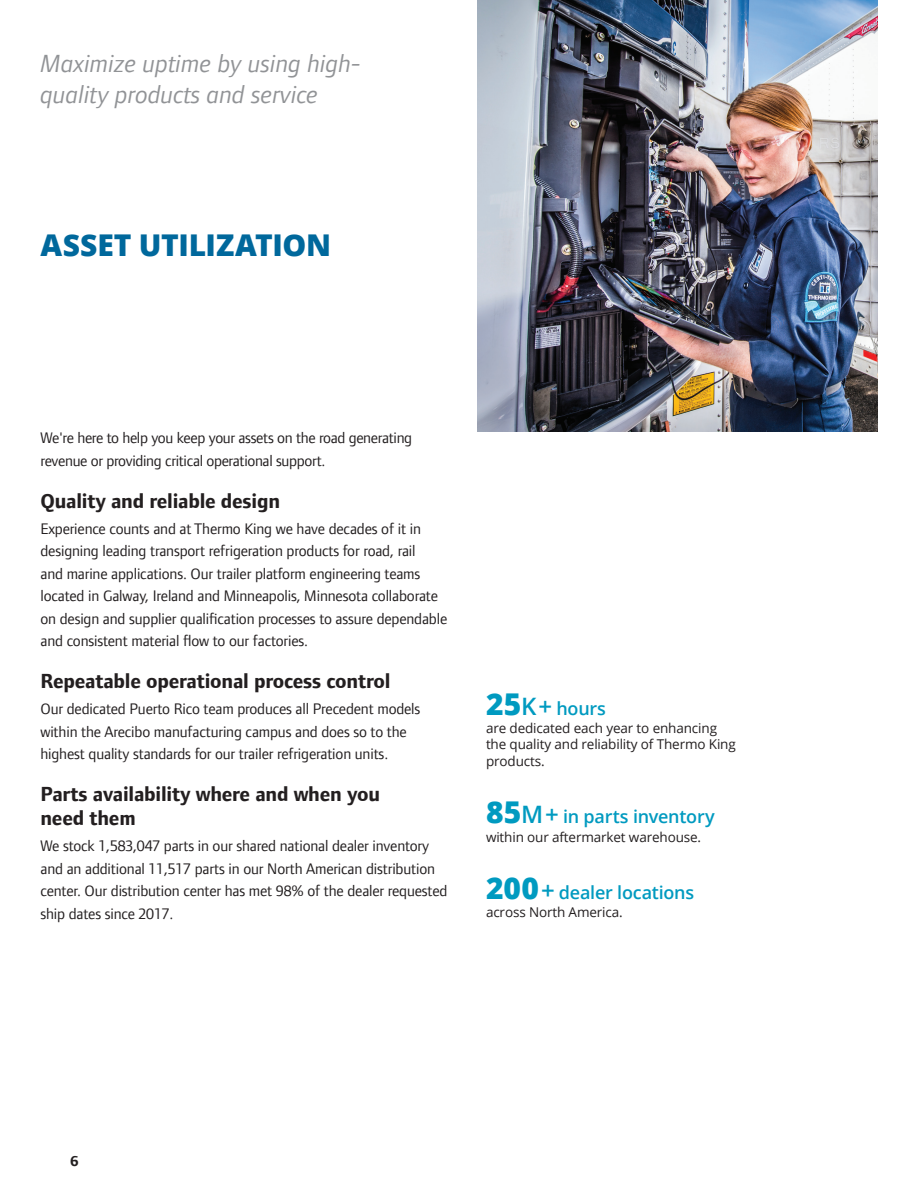
<style>
.page{position:relative;width:918px;height:1188px;background:#fff}
.page>*{position:absolute;margin:0;border:0;box-sizing:border-box;transform-origin:0 0}
.t1{font:800 30px "Open Sans";letter-spacing:-.01em;color:#00689c}
.t2{font:italic 25.5px/30.6px "Foundry Form Sans";color:#919396}
.t3{font:700 21px/24px "Foundry Form Sans";letter-spacing:-.01em;color:#231f20}
.t4{font:600 18px "Open Sans";letter-spacing:-.015em;color:#009ac0}
.t5{font:15.75px/22.5px "Foundry Form Sans";letter-spacing:-.01em;color:#231f20}
.t6{font:700 15px "Foundry Form Sans";color:#231f20}
.t7{font:13.5px/16.5px "Open Sans";letter-spacing:-.01em;color:#231f20}
.s1{font-weight:800;font-size:30px}
.s2{font-size:24px}
</style>
<div class="page">
<img style="left:477px;top:0;width:401px;height:432px">
<h2 class="t2" style="left:40px;top:48px;width:322px">Maximize uptime by using high&shy;quality products and service</h2>
<h1 class="t1" style="left:40px;top:223px;width:292px">ASSET UTILIZATION</h1>
<p class="t5" style="left:40px;top:427px;width:373px">We're here to help you keep your assets on the road generating revenue or providing critical operational support.</p>
<h3 class="t3" style="left:40px;top:489px;width:241px">Quality and reliable design</h3>
<p class="t5" style="left:40px;top:517px;width:408px">Experience counts and at Thermo King we have decades of it in designing leading transport refrigeration products for road, rail<br>and marine applications. Our trailer platform engineering teams located in Galway, Ireland and Minneapolis, Minnesota collaborate on design and supplier qualification processes to assure dependable and consistent material flow to our factories.</p>
<h3 class="t3" style="left:40px;top:669px;width:351px">Repeatable operational process control</h3>
<p class="t5" style="left:40px;top:698px;width:381px">Our dedicated Puerto Rico team produces all Precedent models within the Arecibo manufacturing campus and does so to the highest quality standards for our trailer refrigeration units.</p>
<h3 class="t3" style="left:40px;top:782px;width:341px">Parts availability where and when you need them</h3>
<p class="t5" style="left:40px;top:835px;width:408px">We stock 1,583,047 parts in our shared national dealer inventory and an additional 11,517 parts in our North American distribution center. Our distribution center has met 98% of the dealer requested ship dates since 2017.</p>
<p class="t4" style="left:486px;top:696px;width:122px"><span class="s1">25</span><span class="s2">K +</span> hours</p>
<p class="t7" style="left:486px;top:719px;width:251px">are dedicated each year to enhancing the quality and reliability of Thermo King products.</p>
<p class="t4" style="left:486px;top:804px;width:230px"><span class="s1">85</span><span class="s2">M +</span> in parts inventory</p>
<p class="t7" style="left:486px;top:828px;width:217px">within our aftermarket warehouse.</p>
<p class="t4" style="left:486px;top:880px;width:210px"><span class="s1">200</span> <span class="s2">+</span> dealer locations</p>
<p class="t7" style="left:486px;top:904px;width:138px">across North America.</p>
<p class="t6" style="left:70px;top:1153px;width:9px">6</p>
</div>
